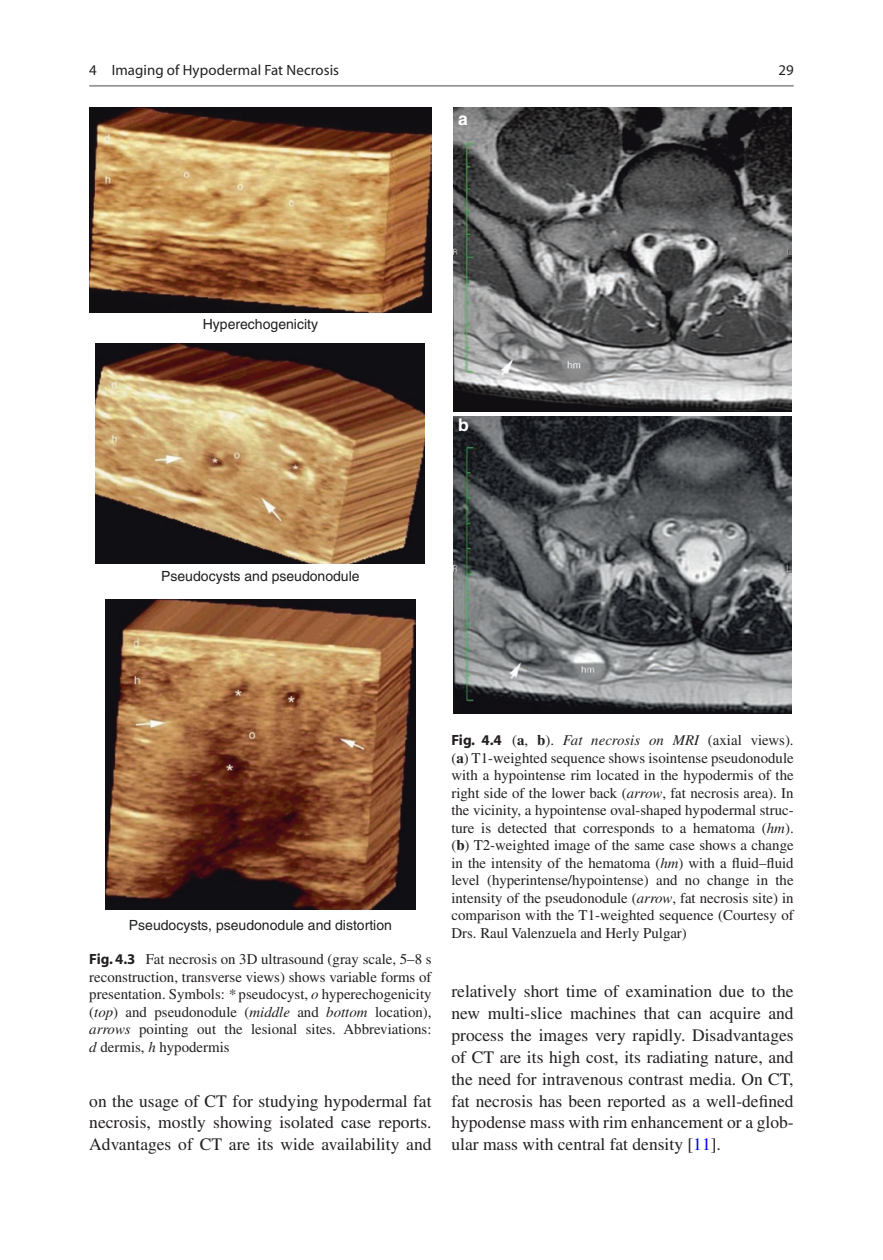
<style>
.page{position:relative;width:883px;height:1260px;background:#fff}
.page>*{position:absolute;margin:0;border:0;box-sizing:border-box;transform-origin:0 0}
.t1{font:17.5px/21.9px "Xsvcrv Qqltqr Times";color:#231f20;text-align:justify}
.t2{font:700 17.5px "Mqsxfb Vjphwc Helvetica";color:#fff}
.t3{font:14.88px/17.5px "Xsvcrv Qqltqr Times";color:#231f20;text-align:justify}
.t4{font:14.88px "Nqpxdr Xdcpml Myriad";letter-spacing:.005em;color:#231f20}
.t5{font:14.88px "Flhfkm Yfhbcj Myriad";color:#231f20}
.t6{font:14px "Tglqpv Bpjsqy Helvetica";color:#1d1e1f}
.s1{font-family:"Cwvfrn Kmhfsl Myriad";font-weight:700}
.s2{font-family:"Pwtmxc Bxdlry Times";font-style:italic}
.s3{font-family:"Fkpyhh Xjydgx Times";font-weight:700}
.s4{color:#0000fa}
</style>
<div class="page">
<img style="left:105px;top:599px;width:311px;height:310px">
<img style="left:96px;top:344px;width:329px;height:219px">
<img style="left:89px;top:107px;width:343px;height:205px">
<img style="left:454px;top:416px;width:337px;height:298px">
<img style="left:454px;top:107px;width:337px;height:304px">
<hr style="left:89px;top:85px;width:705px;height:2px;background:#939598">
<p class="t4" style="left:89px;top:63px;width:251px">4 Imaging of Hypodermal Fat Necrosis</p>
<p class="t2" style="left:458px;top:109px;width:11px">a</p>
<p class="t5" style="left:778px;top:63px;width:17px">29</p>
<p class="t6" style="left:203px;top:316px;width:117px">Hyperechogenicity</p>
<p class="t6" style="left:161px;top:568px;width:200px">Pseudocysts and pseudonodule</p>
<p class="t2" style="left:458px;top:414px;width:12px">b</p>
<p class="t6" style="left:129px;top:917px;width:265px">Pseudocysts, pseudonodule and distortion</p>
<p class="t3" style="left:89px;top:950px;width:344px"><span class="s1">Fig. 4.3</span> Fat necrosis on 3D ultrasound (gray scale, 5–8 s reconstruction, transverse views) shows variable forms of presentation. Symbols: <span class="s2">*</span> pseudocyst, <span class="s2">o</span> hyperechogenicity (<span class="s2">top</span>) and pseudonodule (<span class="s2">middle</span> and <span class="s2">bottom</span> location), <span class="s2">arrows</span> pointing out the lesional sites. Abbreviations: <span class="s2">d</span> dermis, <span class="s2">h</span> hypodermis</p>
<p class="t1" style="left:89px;top:1090px;width:344px">on the usage of CT for studying hypodermal fat necrosis, mostly showing isolated case reports.<br>Advantages of CT are its wide availability and</p>
<p class="t3" style="left:451px;top:731px;width:344px"><span class="s1">Fig. 4.4</span> (<span class="s3">a</span>, <span class="s3">b</span>). <span class="s2">Fat necrosis on MRI</span> (axial views). (<span class="s3">a</span>) T1-weighted sequence shows isointense pseudonodule with a hypointense rim located in the hypodermis of the right side of the lower back (<span class="s2">arrow</span>, fat necrosis area). In the vicinity, a hypointense oval-shaped hypodermal struc&shy;ture is detected that corresponds to a hematoma (<span class="s2">hm</span>). (<span class="s3">b</span>) T2-weighted image of the same case shows a change in the intensity of the hematoma (<span class="s2">hm</span>) with a fluid–fluid level (hyperintense/hypointense) and no change in the intensity of the pseudonodule (<span class="s2">arrow</span>, fat necrosis site) in comparison with the T1-weighted sequence (Courtesy of Drs. Raul Valenzuela and Herly Pulgar)</p>
<p class="t1" style="left:451px;top:980px;width:344px">relatively short time of examination due to the new multi-slice machines that can acquire and process the images very rapidly. Disadvantages of CT are its high cost, its radiating nature, and the need for intravenous contrast media. On CT, fat necrosis has been reported as a well-defined hypodense mass with rim enhancement or a glob&shy;ular mass with central fat density [<span class="s4">11</span>].</p>
</div>
